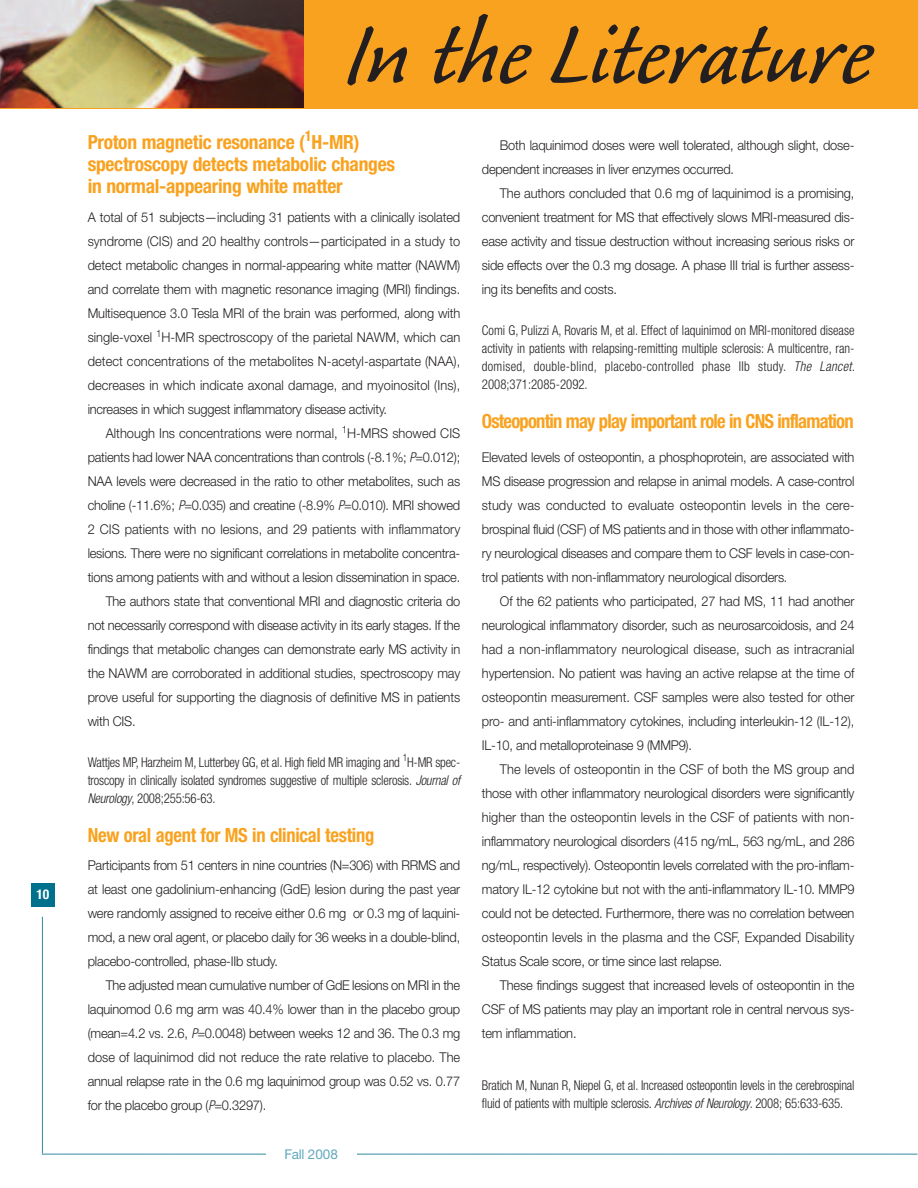
<style>
.page{position:relative;width:918px;height:1188px;background:#fff}
.page>*{position:absolute;margin:0;border:0;box-sizing:border-box;transform-origin:0 0}
.t1{font:109.5px "Caliban";color:#231f20}
.t2{font:700 condensed 19.5px/21.8px "Helvetica Neue";letter-spacing:-.015em;color:#f9a21f}
.t3{font:700 condensed 19.5px "Helvetica Neue";letter-spacing:-.04em;color:#f9a21f;scale:.95 1}
.t4{font:700 condensed 19.5px "Helvetica Neue";letter-spacing:-.015em;color:#f9a21f;scale:.95 1}
.t5{font:300 13.5px/24px "Helvetica Neue";letter-spacing:-.015em;color:#231f20;text-align:justify;scale:.95 1}
.t6{font:300 condensed 13.5px/18px "Helvetica Neue";letter-spacing:-.015em;color:#231f20;text-align:justify;scale:.95 1}
.t7{font:300 13.5px "Helvetica Neue";letter-spacing:.005em;color:#231f20;scale:.95 1}
.t8{font:13.5px "Helvetica Neue";letter-spacing:-.015em;color:#62a9bd}
.t9{font:700 condensed 13.5px "Helvetica Neue";color:#fff}
.s1{font-style:italic;font-stretch:condensed}
.s2{font-style:italic}
</style>
<div class="page">
<div style="left:31px;top:884px;width:24px;height:23px;background:#00718c"></div>
<svg style="left:42px;top:916px;width:876px;height:239px"></svg>
<div style="left:266px;top:1138px;width:90px;height:33px;background:#fff"></div>
<div style="left:88px;top:131px;width:767px;height:994px;background:#fff"></div>
<div style="left:0;top:0;width:918px;height:108px;background:#f9a21f"></div>
<img style="left:0;top:0;width:303px;height:108px">
<p class="t9" style="left:36px;top:889px;width:14px">10</p>
<h1 class="t1" style="left:345px;top:16px;width:528px">In the Literature</h1>
<h2 class="t2" style="left:88px;top:133px;width:309px">Proton magnetic resonance (<sup>1</sup>H-MR) spectroscopy detects metabolic changes in normal-appearing white matter</h2>
<p class="t5" style="left:88px;top:205px;width:394px">A total of 51 subjects—including 31 patients with a clinically isolated syndrome (CIS) and 20 healthy controls—participated in a study to detect metabolic changes in normal-appearing white matter (NAWM) and correlate them with magnetic resonance imaging (MRI) findings.<br>Multisequence 3.0 Tesla MRI of the brain was performed, along with single-voxel <sup>1</sup>H-MR spectroscopy of the parietal NAWM, which can detect concentrations of the metabolites N-acetyl-aspartate (NAA), decreases in which indicate axonal damage, and myoinositol (Ins), increases in which suggest inflammatory disease activity.</p>
<p class="t5" style="left:106px;top:421px;width:375px">Although Ins concentrations were normal, <sup>1</sup>H-MRS showed CIS</p>
<p class="t5" style="left:88px;top:445px;width:394px">patients had lower NAA concentrations than controls (-8.1%; <span class="s1">P</span>=0.012);</p>
<p class="t5" style="left:88px;top:469px;width:394px">NAA levels were decreased in the ratio to other metabolites, such as</p>
<p class="t5" style="left:88px;top:493px;width:394px">choline (-11.6%; <span class="s1">P</span>=0.035) and creatine (-8.9% <span class="s1">P</span>=0.010). MRI showed</p>
<p class="t7" style="left:88px;top:521px;width:394px">2 CIS patients with no lesions, and 29 patients with inflammatory</p>
<p class="t5" style="left:88px;top:541px;width:394px">lesions. There were no significant correlations in metabolite concentra-</p>
<p class="t5" style="left:88px;top:565px;width:394px">tions among patients with and without a lesion dissemination in space.</p>
<p class="t5" style="left:106px;top:589px;width:375px">The authors state that conventional MRI and diagnostic criteria do</p>
<p class="t5" style="left:88px;top:613px;width:394px">not necessarily correspond with disease activity in its early stages. If the</p>
<p class="t5" style="left:88px;top:637px;width:394px">findings that metabolic changes can demonstrate early MS activity in</p>
<p class="t5" style="left:88px;top:661px;width:394px">the NAWM are corroborated in additional studies, spectroscopy may</p>
<p class="t5" style="left:88px;top:685px;width:394px">prove useful for supporting the diagnosis of definitive MS in patients</p>
<p class="t5" style="left:88px;top:709px;width:52px">with CIS.</p>
<p class="t6" style="left:88px;top:754px;width:394px">Wattjes MP, Harzheim M, Lutterbey GG, et al. High field MR imaging and <sup>1</sup>H-MR spec&shy;troscopy in clinically isolated syndromes suggestive of multiple sclerosis. <span class="s2">Journal of Neurology</span>, 2008;255:56-63.</p>
<h2 class="t4" style="left:88px;top:828px;width:303px">New oral agent for MS in clinical testing</h2>
<p class="t5" style="left:88px;top:853px;width:394px">Participants from 51 centers in nine countries (N=306) with RRMS and at least one gadolinium-enhancing (GdE) lesion during the past year were randomly assigned to receive either 0.6 mg or 0.3 mg of laquini&shy;mod, a new oral agent, or placebo daily for 36 weeks in a double-blind, placebo-controlled, phase-IIb study.</p>
<p class="t5" style="left:88px;top:973px;width:394px;text-indent:18px">The adjusted mean cumulative number of GdE lesions on MRI in the laquinomod 0.6 mg arm was 40.4% lower than in the placebo group (mean=4.2 vs. 2.6, <span class="s1">P</span>=0.0048) between weeks 12 and 36. The 0.3 mg dose of laquinimod did not reduce the rate relative to placebo. The annual relapse rate in the 0.6 mg laquinimod group was 0.52 vs. 0.77 for the placebo group (<span class="s1">P</span>=0.3297).</p>
<p class="t8" style="left:285px;top:1146px;width:55px">Fall 2008</p>
<p class="t5" style="left:482px;top:133px;width:394px;text-indent:18px">Both laquinimod doses were well tolerated, although slight, dose&shy;dependent increases in liver enzymes occurred.</p>
<p class="t5" style="left:482px;top:181px;width:394px;text-indent:18px">The authors concluded that 0.6 mg of laquinimod is a promising, convenient treatment for MS that effectively slows MRI-measured dis&shy;ease activity and tissue destruction without increasing serious risks or side effects over the 0.3 mg dosage. A phase III trial is further assess&shy;ing its benefits and costs.</p>
<p class="t6" style="left:482px;top:322px;width:394px">Comi G, Pulizzi A, Rovaris M, et al. Effect of laquinimod on MRI-monitored disease activity in patients with relapsing-remitting multiple sclerosis: A multicentre, ran&shy;domised, double-blind, placebo-controlled phase IIb study. <span class="s2">The Lancet.<br></span>2008;371:2085-2092.</p>
<h2 class="t3" style="left:482px;top:414px;width:393px">Osteopontin may play important role in CNS inflamation</h2>
<p class="t5" style="left:482px;top:445px;width:394px">Elevated levels of osteopontin, a phosphoprotein, are associated with MS disease progression and relapse in animal models. A case-control study was conducted to evaluate osteopontin levels in the cere&shy;brospinal fluid (CSF) of MS patients and in those with other inflammato&shy;ry neurological diseases and compare them to CSF levels in case-con&shy;trol patients with non-inflammatory neurological disorders.</p>
<p class="t5" style="left:482px;top:589px;width:394px;text-indent:18px">Of the 62 patients who participated, 27 had MS, 11 had another neurological inflammatory disorder, such as neurosarcoidosis, and 24 had a non-inflammatory neurological disease, such as intracranial hypertension. No patient was having an active relapse at the time of osteopontin measurement. CSF samples were also tested for other pro- and anti-inflammatory cytokines, including interleukin-12 (IL-12), IL-10, and metalloproteinase 9 (MMP9).</p>
<p class="t5" style="left:482px;top:757px;width:394px;text-indent:18px">The levels of osteopontin in the CSF of both the MS group and those with other inflammatory neurological disorders were significantly higher than the osteopontin levels in the CSF of patients with non&shy;inflammatory neurological disorders (415 ng/mL, 563 ng/mL, and 286 ng/mL, respectively). Osteopontin levels correlated with the pro-inflam&shy;matory IL-12 cytokine but not with the anti-inflammatory IL-10. MMP9 could not be detected. Furthermore, there was no correlation between osteopontin levels in the plasma and the CSF, Expanded Disability Status Scale score, or time since last relapse.</p>
<p class="t5" style="left:482px;top:973px;width:394px;text-indent:18px">These findings suggest that increased levels of osteopontin in the CSF of MS patients may play an important role in central nervous sys&shy;tem inflammation.</p>
<p class="t6" style="left:482px;top:1077px;width:394px">Bratich M, Nunan R, Niepel G, et al. Increased osteopontin levels in the cerebrospinal fluid of patients with multiple sclerosis. <span class="s2">Archives of Neurology</span>. 2008; 65:633-635.</p>
</div>
